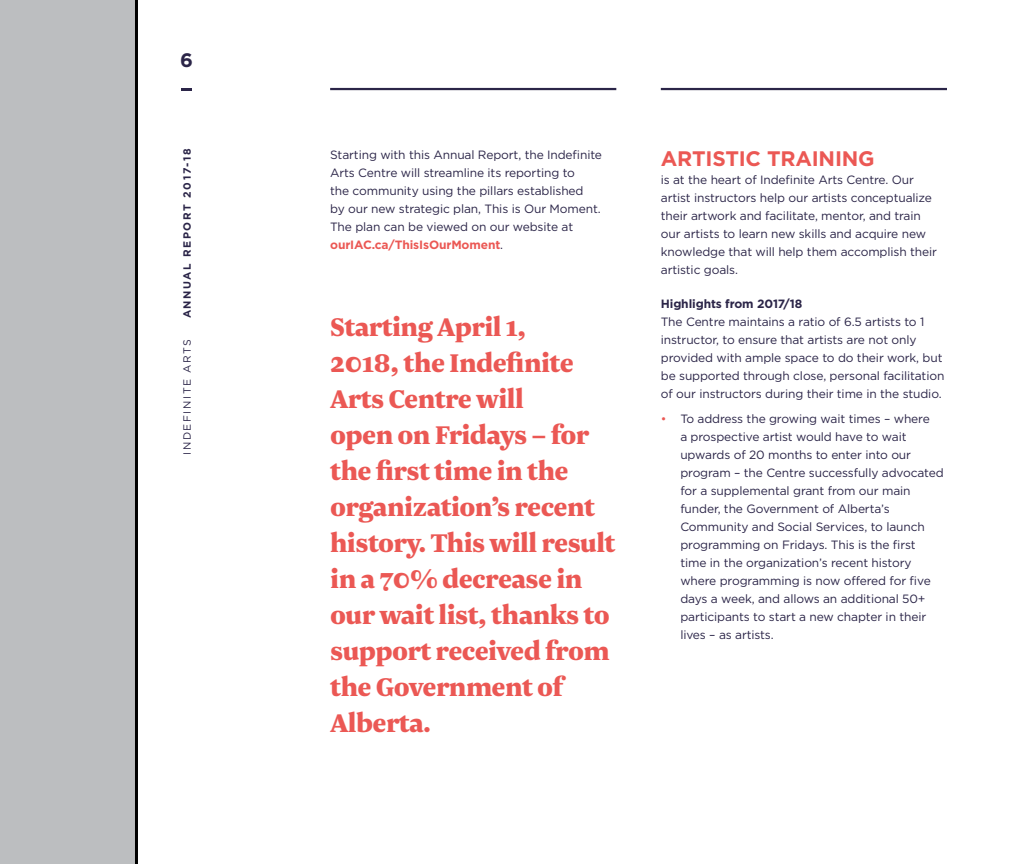
<style>
.page{position:relative;width:1035px;height:864px;background:#fff}
.page>*{position:absolute;margin:0;border:0;box-sizing:border-box;transform-origin:0 0}
.t1{font:900 30px/36px "Newzald";letter-spacing:-.02em;color:#eb5854}
.t2{font:700 21px "Gotham";letter-spacing:-.01em;color:#eb5854}
.t3{font:700 19.5px "Gotham";color:#2b2548}
.t4{font:12px/18px "Gotham";letter-spacing:-.01em;color:#2b2548}
.t5{font:700 12px "Gotham";letter-spacing:-.01em;color:#2b2548}
.t6{font:700 10.5px "Gotham";letter-spacing:.15em;color:#2b2548}
.t7{font:10.5px "Gotham";letter-spacing:.15em;color:#2b2548}
.s1{font-weight:700;color:#eb5854}
.s2{color:#eb5854}
</style>
<div class="page">
<svg style="left:181px;top:88px;width:11px;height:2px"></svg>
<hr style="left:330px;top:88px;width:286px;height:2px;background:#2b2548">
<hr style="left:661px;top:88px;width:286px;height:2px;background:#2b2548">
<div style="left:0;top:0;width:136px;height:864px;background:#bcbec0"></div>
<hr style="left:135px;top:0;width:3px;height:864px;background:#000">
<h3 class="t3" style="left:180px;top:49px;width:14px">6</h3>
<p class="t6" style="left:181px;top:318px;width:171px;rotate:-90deg">ANNUAL REPORT 2017-18</p>
<p class="t7" style="left:181px;top:455px;width:118px;rotate:-90deg">INDEFINITE ARTS</p>
<p class="t4" style="left:330px;top:145px;width:273px">Starting with this Annual Report, the Indefinite Arts Centre will streamline its reporting to<br>the community using the pillars established<br>by our new strategic plan, This is Our Moment.<br>The plan can be viewed on our website at <span class="s1">ourIAC.ca/ThisIsOurMoment</span>.</p>
<h2 class="t2" style="left:661px;top:146px;width:215px">ARTISTIC TRAINING</h2>
<p class="t4" style="left:661px;top:170px;width:278px">is at the heart of Indefinite Arts Centre. Our artist instructors help our artists conceptualize their artwork and facilitate, mentor, and train our artists to learn new skills and acquire new knowledge that will help them accomplish their artistic goals.</p>
<p class="t5" style="left:661px;top:297px;width:143px">Highlights from 2017/18</p>
<p class="t4" style="left:661px;top:313px;width:285px">The Centre maintains a ratio of 6.5 artists to 1 instructor, to ensure that artists are not only provided with ample space to do their work, but be supported through close, personal facilitation of our instructors during their time in the studio.</p>
<p class="t4" style="left:680px;top:409px;width:265px;text-indent:-20px"><span class="s2">•</span> To address the growing wait times – where<br>a prospective artist would have to wait upwards of 20 months to enter into our program – the Centre successfully advocated for a supplemental grant from our main funder, the Government of Alberta’s Community and Social Services, to launch programming on Fridays. This is the first time in the organization’s recent history where programming is now offered for five days a week, and allows an additional 50+ participants to start a new chapter in their lives – as artists.</p>
<p class="t1" style="left:330px;top:308px;width:287px">Starting April 1,<br>2018, the Indefinite<br>Arts Centre will<br>open on Fridays – for the first time in the organization’s recent history. This will result in a 70% decrease in our wait list, thanks to support received from the Government of<br>Alberta.</p>
</div>
